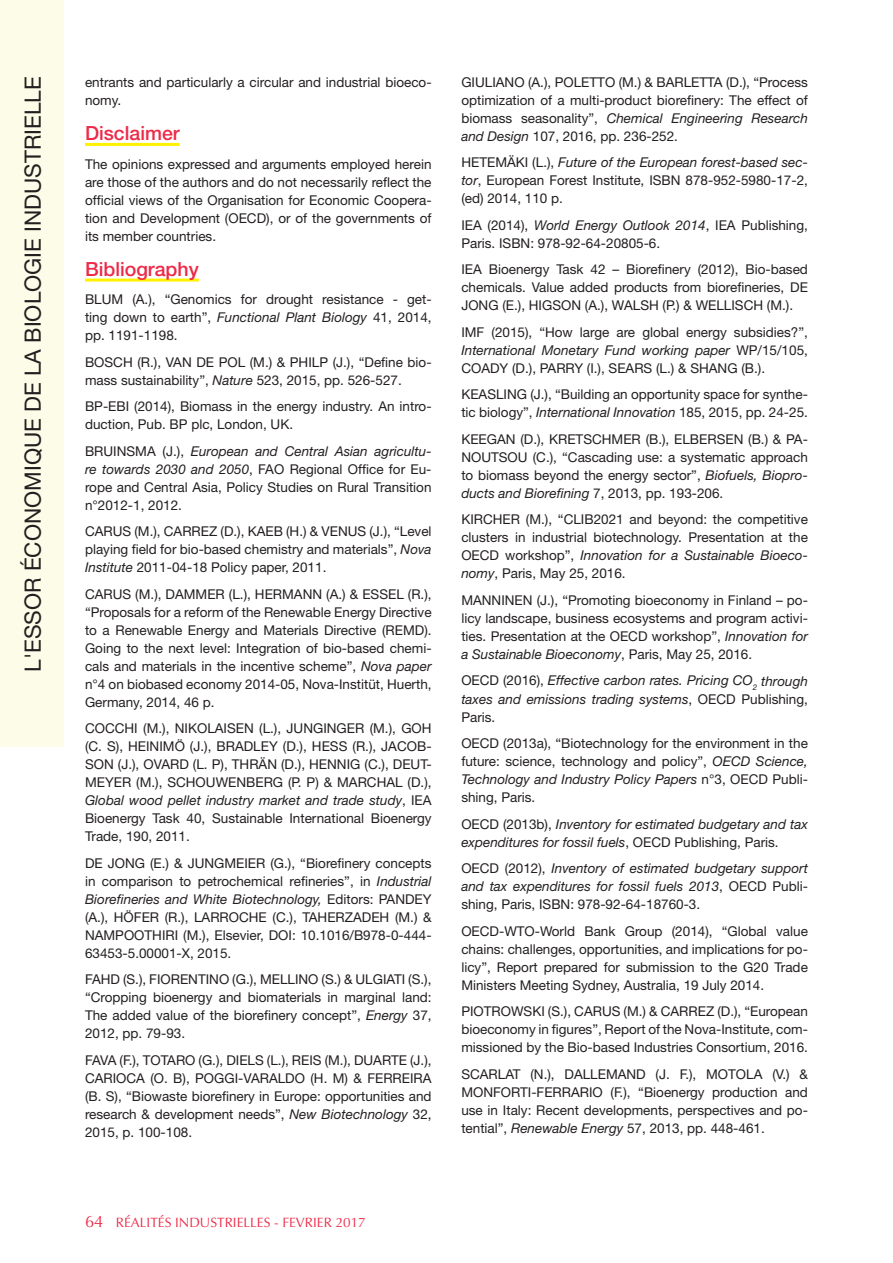
<style>
.page{position:relative;width:893px;height:1263px;background:#fff}
.page>*{position:absolute;margin:0;border:0;box-sizing:border-box;transform-origin:0 0}
.t1{font:22.5px "Helvetica Neue";color:#231f20}
.t2{font:500 19.5px "Helvetica Neue";color:#ed2a48}
.t3{font:13.5px/18px "Helvetica Neue";color:#231f20;text-align:justify}
.t4{font:italic 13.5px/18px "Helvetica Neue";color:#231f20;text-align:justify}
.t5{font:13.5px "Optima";color:#ed2a48}
.s1{font-style:italic}
.s2{font-style:normal}
.s3{font-size:16.5px}
</style>
<div class="page">
<hr style="left:85px;top:143px;width:95px;height:3px;background:#fff101">
<hr style="left:85px;top:279px;width:114px;height:3px;background:#fff101">
<div style="left:0;top:0;width:64px;height:746px;background:#fdfce8"></div>
<h1 class="t1" style="left:19px;top:672px;width:597px;rotate:-90deg">L'ESSOR ÉCONOMIQUE DE LA BIOLOGIE INDUSTRIELLE</h1>
<p class="t3" style="left:85px;top:73px;width:348px">entrants and particularly a circular and industrial bioeco&shy;nomy.</p>
<h2 class="t2" style="left:85px;top:122px;width:96px">Disclaimer</h2>
<p class="t3" style="left:85px;top:155px;width:348px">The opinions expressed and arguments employed herein are those of the authors and do not necessarily reflect the official views of the Organisation for Economic Coopera&shy;tion and Development (OECD), or of the governments of its member countries.</p>
<h2 class="t2" style="left:85px;top:257px;width:115px">Bibliography</h2>
<p class="t3" style="left:85px;top:290px;width:348px">BLUM (A.), “Genomics for drought resistance - get&shy;ting down to earth”, <span class="s1">Functional Plant Biology</span> 41, 2014, pp. 1191-1198.</p>
<p class="t3" style="left:85px;top:353px;width:348px">BOSCH (R.), VAN DE POL (M.) &amp; PHILP (J.), “Define bio&shy;mass sustainability”, <span class="s1">Nature</span> 523, 2015, pp. 526-527.</p>
<p class="t3" style="left:85px;top:397px;width:348px">BP-EBI (2014), Biomass in the energy industry. An intro&shy;duction, Pub. BP plc, London, UK.</p>
<p class="t3" style="left:85px;top:442px;width:348px">BRUINSMA (J.), <span class="s1">European and Central Asian agricultu&shy;re towards 2030 and 2050</span>, FAO Regional Office for Eu&shy;rope and Central Asia, Policy Studies on Rural Transition n°2012-1, 2012.</p>
<p class="t3" style="left:85px;top:522px;width:348px">CARUS (M.), CARREZ (D.), KAEB (H.) &amp; VENUS (J.), “Level playing field for bio-based chemistry and materials”, <span class="s1">Nova Institute</span> 2011-04-18 Policy paper, 2011.</p>
<p class="t3" style="left:85px;top:585px;width:348px">CARUS (M.), DAMMER (L.), HERMANN (A.) &amp; ESSEL (R.), “Proposals for a reform of the Renewable Energy Directive to a Renewable Energy and Materials Directive (REMD).<br>Going to the next level: Integration of bio-based chemi&shy;cals and materials in the incentive scheme”, <span class="s1">Nova paper </span>n°4 on biobased economy 2014-05, Nova-Institüt, Huerth, Germany, 2014, 46 p.</p>
<p class="t3" style="left:85px;top:719px;width:348px">COCCHI (M.), NIKOLAISEN (L.), JUNGINGER (M.), GOH (C. S), HEINIMÖ (J.), BRADLEY (D.), HESS (R.), JACOB-SON (J.), OVARD (L. P), THRÄN (D.), HENNIG (C.), DEUT-MEYER (M.), SCHOUWENBERG (P. P) &amp; MARCHAL (D.), <span class="s1">Global wood pellet industry market and trade study</span>, IEA Bioenergy Task 40, Sustainable International Bioenergy Trade, 190, 2011.</p>
<p class="t3" style="left:85px;top:854px;width:348px">DE JONG (E.) &amp; JUNGMEIER (G.), “Biorefinery concepts in comparison to petrochemical refineries”, in <span class="s1">Industrial Biorefineries and White Biotechnology,</span> Editors: PANDEY (A.), HÖFER (R.), LARROCHE (C.), TAHERZADEH (M.) &amp; NAMPOOTHIRI (M.), Elsevier, DOI: 10.1016/B978-0-444- 63453-5.00001-X, 2015.</p>
<p class="t3" style="left:85px;top:970px;width:348px">FAHD (S.), FIORENTINO (G.), MELLINO (S.) &amp; ULGIATI (S.), “Cropping bioenergy and biomaterials in marginal land:<br>The added value of the biorefinery concept”, <span class="s1">Energy</span> 37, 2012, pp. 79-93.</p>
<p class="t3" style="left:85px;top:1051px;width:348px">FAVA (F.), TOTARO (G.), DIELS (L.), REIS (M.), DUARTE (J.), CARIOCA (O. B), POGGI-VARALDO (H. M) &amp; FERREIRA (B. S), “Biowaste biorefinery in Europe: opportunities and research &amp; development needs”, <span class="s1">New Biotechnology</span> 32, 2015, p. 100-108.</p>
<p class="t3" style="left:461px;top:73px;width:348px">GIULIANO (A.), POLETTO (M.) &amp; BARLETTA (D.), “Process optimization of a multi-product biorefinery: The effect of biomass seasonality”, <span class="s1">Chemical Engineering Research and Design</span> 107, 2016, pp. 236-252.</p>
<p class="t3" style="left:461px;top:153px;width:348px">HETEMÄKI (L.), <span class="s1">Future of the European forest-based sec&shy;tor</span>, European Forest Institute, ISBN 878-952-5980-17-2, (ed) 2014, 110 p.</p>
<p class="t3" style="left:461px;top:216px;width:348px">IEA (2014), <span class="s1">World Energy Outlook 2014</span>, IEA Publishing,<br>Paris. ISBN: 978-92-64-20805-6.</p>
<p class="t3" style="left:461px;top:260px;width:348px">IEA Bioenergy Task 42 – Biorefinery (2012), Bio-based chemicals. Value added products from biorefineries, DE JONG (E.), HIGSON (A.), WALSH (P.) &amp; WELLISCH (M.).</p>
<p class="t3" style="left:461px;top:323px;width:348px">IMF (2015), “How large are global energy subsidies?”, <span class="s1">International Monetary Fund working paper</span> WP/15/105, COADY (D.), PARRY (I.), SEARS (L.) &amp; SHANG (B.).</p>
<p class="t3" style="left:461px;top:385px;width:348px">KEASLING (J.), “Building an opportunity space for synthe&shy;tic biology”, <span class="s1">International Innovation</span> 185, 2015, pp. 24-25.</p>
<p class="t3" style="left:461px;top:430px;width:348px">KEEGAN (D.), KRETSCHMER (B.), ELBERSEN (B.) &amp; PA-NOUTSOU (C.), “Cascading use: a systematic approach to biomass beyond the energy sector”, <span class="s1">Biofuels, Biopro&shy;ducts and Biorefining</span> 7, 2013, pp. 193-206.</p>
<p class="t3" style="left:461px;top:510px;width:348px">KIRCHER (M.), “CLIB2021 and beyond: the competitive clusters in industrial biotechnology. Presentation at the OECD workshop”, <span class="s1">Innovation for a Sustainable Bioeco&shy;nomy</span>, Paris, May 25, 2016.</p>
<p class="t3" style="left:461px;top:591px;width:348px">MANNINEN (J.), “Promoting bioeconomy in Finland – po&shy;licy landscape, business ecosystems and program activi&shy;ties. Presentation at the OECD workshop”, <span class="s1">Innovation for a Sustainable Bioeconomy</span>, Paris, May 25, 2016.</p>
<p class="t4" style="left:461px;top:671px;width:348px"><span class="s2">OECD (2016),</span> Effective carbon rates. Pricing CO<sub>2</sub> through taxes and emissions trading systems<span class="s2">, OECD Publishing, Paris.</span></p>
<p class="t3" style="left:461px;top:734px;width:348px">OECD (2013a), “Biotechnology for the environment in the future: science, technology and policy”, <span class="s1">OECD Science, Technology and Industry Policy Papers</span> n°3, OECD Publi&shy;shing, Paris.</p>
<p class="t4" style="left:461px;top:815px;width:348px"><span class="s2">OECD (2013b),</span> Inventory for estimated budgetary and tax expenditures for fossil fuels<span class="s2">, OECD Publishing, Paris.</span></p>
<p class="t4" style="left:461px;top:859px;width:348px"><span class="s2">OECD (2012),</span> Inventory of estimated budgetary support and tax expenditures for fossil fuels 2013<span class="s2">, OECD Publi&shy;shing, Paris, ISBN: 978-92-64-18760-3.</span></p>
<p class="t3" style="left:461px;top:922px;width:348px">OECD-WTO-World Bank Group (2014), “Global value chains: challenges, opportunities, and implications for po&shy;licy”, Report prepared for submission to the G20 Trade Ministers Meeting Sydney, Australia, 19 July 2014.</p>
<p class="t3" style="left:461px;top:1002px;width:348px">PIOTROWSKI (S.), CARUS (M.) &amp; CARREZ (D.), “European bioeconomy in figures”, Report of the Nova-Institute, com&shy;missioned by the Bio-based Industries Consortium, 2016.</p>
<p class="t3" style="left:461px;top:1065px;width:348px">SCARLAT (N.), DALLEMAND (J. F.), MOTOLA (V.) &amp; MONFORTI-FERRARIO (F.), “Bioenergy production and use in Italy: Recent developments, perspectives and po&shy;tential”, <span class="s1">Renewable Energy</span> 57, 2013, pp. 448-461.</p>
<p class="t5" style="left:85px;top:1215px;width:282px"><span class="s3">64</span> RÉALITÉS INDUSTRIELLES - FEVRIER 2017</p>
</div>
